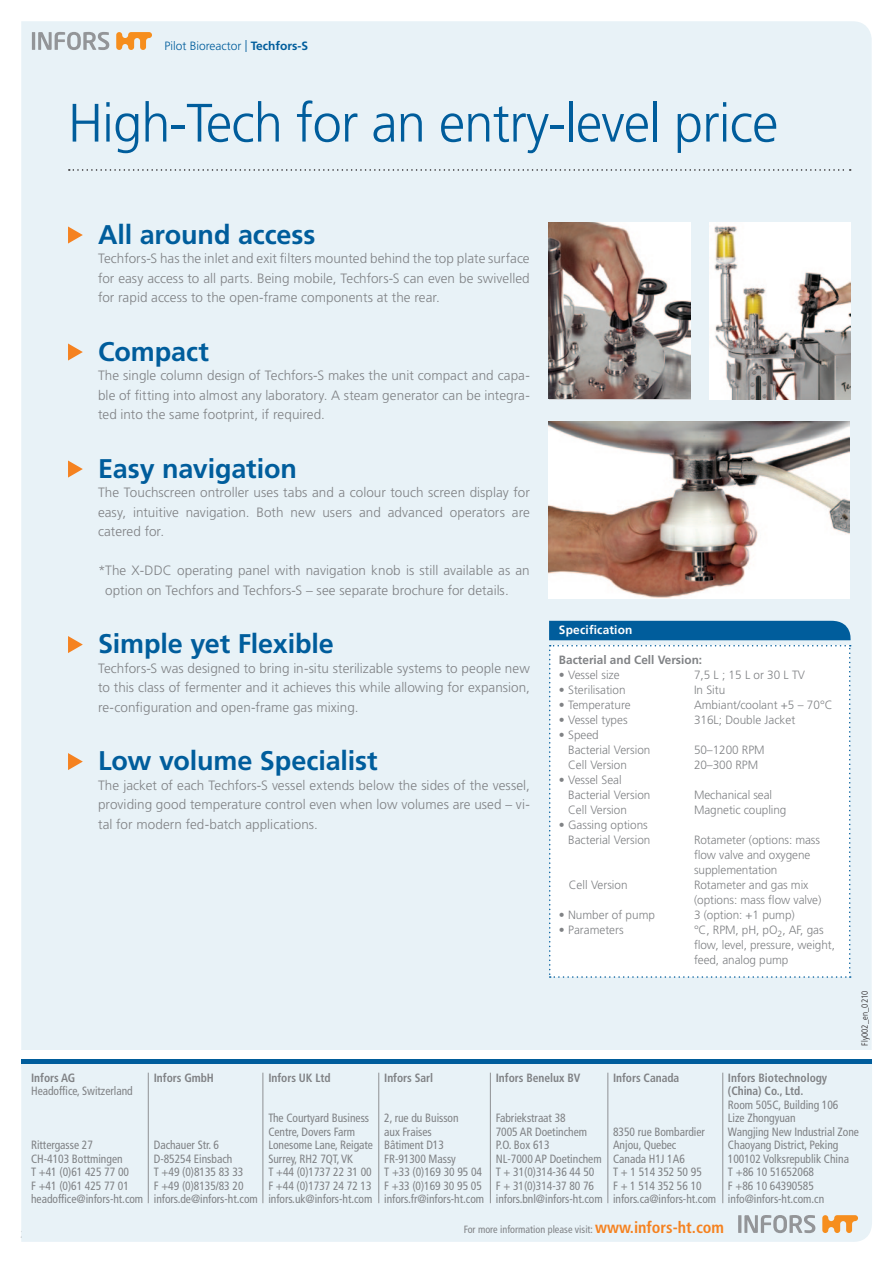
<style>
.page{position:relative;width:893px;height:1263px;background:#fff}
.page>*{position:absolute;margin:0;border:0;box-sizing:border-box;transform-origin:0 0}
.t1{font:300 54px "Frutiger LT";letter-spacing:-.015em;color:#005d9c}
.t2{font:700 27px "Frutiger LT";letter-spacing:-.005em;color:#005d9c}
.t3{font:300 13.5px/19.5px "Frutiger LT";letter-spacing:.005em;color:#808285;text-align:justify}
.t4{font:condensed 12px/13.5px "Frutiger LT";letter-spacing:-.005em;color:#808285;scale:.96 1}
.t5{font:300 12px/15px "Frutiger LT";color:#808285}
.t6{font:700 condensed 12px/13.5px "Frutiger LT";letter-spacing:-.005em;color:#808285;scale:.96 1}
.t7{font:300 12px "Frutiger LT";color:#005d9c}
.t8{font:700 12px "Frutiger LT";color:#808285}
.t9{font:700 12px "Frutiger LT";letter-spacing:.015em;color:#fff}
.t10{font:condensed 10.5px "Frutiger LT";color:#808285}
.t11{font:300 condensed 8.85px "Frutiger LT";color:#231f20}
.s1{font-weight:700}
.s2{font-weight:700;font-size:16.2px;color:#f58220}
</style>
<div class="page">
<div style="left:21px;top:21px;width:851px;height:1029px;background:#e8f2f7"></div>
<hr style="left:32px;top:32px;width:3px;height:18px;background:#939598">
<svg style="left:38px;top:32px;width:71px;height:18px"></svg>
<svg style="left:116px;top:32px;width:36px;height:18px"></svg>
<svg style="left:69px;top:169px;width:782px;height:2px;background:#c3cbcf"></svg>
<svg style="left:68px;top:226px;width:15px;height:18px"></svg>
<svg style="left:68px;top:343px;width:15px;height:18px"></svg>
<svg style="left:68px;top:460px;width:15px;height:18px"></svg>
<svg style="left:68px;top:636px;width:15px;height:17px"></svg>
<svg style="left:68px;top:753px;width:15px;height:17px"></svg>
<svg style="left:549px;top:621px;width:304px;height:357px"></svg>
<img style="left:549px;top:421px;width:301px;height:178px">
<img style="left:549px;top:222px;width:141px;height:177px">
<img style="left:709px;top:223px;width:141px;height:177px">
<div style="left:21px;top:1063px;width:851px;height:179px;background:#e8f2f7"></div>
<hr style="left:21px;top:1059px;width:851px;height:4px;background:#005d9c">
<hr style="left:148px;top:1073px;width:1px;height:130px;background:#939598">
<hr style="left:262px;top:1073px;width:1px;height:130px;background:#939598">
<hr style="left:378px;top:1073px;width:1px;height:130px;background:#939598">
<hr style="left:490px;top:1073px;width:1px;height:130px;background:#939598">
<hr style="left:607px;top:1073px;width:1px;height:130px;background:#939598">
<hr style="left:722px;top:1073px;width:1px;height:130px;background:#939598">
<hr style="left:738px;top:1215px;width:3px;height:18px;background:#939598">
<svg style="left:744px;top:1215px;width:71px;height:18px"></svg>
<svg style="left:822px;top:1215px;width:36px;height:18px"></svg>
<p class="t7" style="left:164px;top:39px;width:145px">Pilot Bioreactor | <span class="s1">Techfors-S</span></p>
<h1 class="t1" style="left:68px;top:92px;width:712px">High-Tech for an entry-level price</h1>
<h2 class="t2" style="left:98px;top:218px;width:219px">All around access</h2>
<p class="t3" style="left:98px;top:249px;width:433px">Techfors-S has the inlet and exit filters mounted behind the top plate surface for easy access to all parts. Being mobile, Techfors-S can even be swivelled for rapid access to the open-frame components at the rear.</p>
<h2 class="t2" style="left:98px;top:335px;width:112px">Compact</h2>
<p class="t3" style="left:98px;top:366px;width:433px">The single column design of Techfors-S makes the unit compact and capa&shy;ble of fitting into almost any laboratory. A steam generator can be integra&shy;ted into the same footprint, if required.</p>
<h2 class="t2" style="left:98px;top:452px;width:200px">Easy navigation</h2>
<p class="t3" style="left:98px;top:483px;width:433px">The Touchscreen ontroller uses tabs and a colour touch screen display for easy, intuitive navigation. Both new users and advanced operators are catered for.</p>
<p class="t3" style="left:105px;top:561px;width:426px;text-indent:-7px">*The X-DDC operating panel with navigation knob is still available as an option on Techfors and Techfors-S – see separate brochure for details.</p>
<h2 class="t2" style="left:98px;top:628px;width:237px">Simple yet Flexible</h2>
<p class="t3" style="left:98px;top:658px;width:433px">Techfors-S was designed to bring in-situ sterilizable systems to people new to this class of fermenter and it achieves this while allowing for expansion, re-configuration and open-frame gas mixing.</p>
<h2 class="t2" style="left:98px;top:745px;width:281px">Low volume Specialist</h2>
<p class="t3" style="left:98px;top:775px;width:433px">The jacket of each Techfors-S vessel extends below the sides of the vessel, providing good temperature control even when low volumes are used – vi&shy;tal for modern fed-batch applications.</p>
<p class="t9" style="left:559px;top:623px;width:75px">Specification</p>
<p class="t8" style="left:559px;top:653px;width:145px">Bacterial and Cell Version:</p>
<p class="t5" style="left:559px;top:667px;width:62px">• Vessel size</p>
<p class="t5" style="left:694px;top:667px;width:113px">7,5 L ; 15 L or 30 L TV</p>
<p class="t5" style="left:559px;top:682px;width:68px">• Sterilisation</p>
<p class="t5" style="left:694px;top:682px;width:33px">In Situ</p>
<p class="t5" style="left:559px;top:697px;width:73px">• Temperature</p>
<p class="t5" style="left:694px;top:697px;width:140px">Ambiant/coolant +5 – 70°C</p>
<p class="t5" style="left:559px;top:712px;width:70px">• Vessel types</p>
<p class="t5" style="left:694px;top:712px;width:103px">316L; Double Jacket</p>
<p class="t5" style="left:568px;top:727px;width:84px;text-indent:-9px">• Speed<br>Bacterial Version</p>
<p class="t5" style="left:694px;top:742px;width:72px">50–1200 RPM</p>
<p class="t5" style="left:568px;top:757px;width:60px">Cell Version</p>
<p class="t5" style="left:694px;top:757px;width:66px">20–300 RPM</p>
<p class="t5" style="left:568px;top:772px;width:84px;text-indent:-9px">• Vessel Seal<br>Bacterial Version</p>
<p class="t5" style="left:694px;top:787px;width:80px">Mechanical seal</p>
<p class="t5" style="left:568px;top:802px;width:60px">Cell Version</p>
<p class="t5" style="left:694px;top:802px;width:94px">Magnetic coupling</p>
<p class="t5" style="left:559px;top:817px;width:93px;text-align:right">• Gassing options<br>Bacterial Version</p>
<p class="t5" style="left:694px;top:832px;width:128px">Rotameter (options: mass flow valve and oxygene supplementation</p>
<p class="t5" style="left:569px;top:877px;width:60px">Cell Version</p>
<p class="t5" style="left:694px;top:877px;width:129px">Rotameter and gas mix (options: mass flow valve)</p>
<p class="t5" style="left:559px;top:907px;width:98px">• Number of pump</p>
<p class="t5" style="left:694px;top:907px;width:102px">3 (option: +1 pump)</p>
<p class="t5" style="left:559px;top:922px;width:66px">• Parameters</p>
<p class="t5" style="left:694px;top:922px;width:143px">°C, RPM, pH, pO<sub>2</sub>, AF, gas flow, level, pressure, weight, feed, analog pump</p>
<p class="t11" style="left:860px;top:1046px;width:56px;rotate:-90deg">Fly002_en_0210</p>
<p class="t6" style="left:31px;top:1071px;width:47px">Infors AG</p>
<p class="t4" style="left:31px;top:1084px;width:107px">Headoffice, Switzerland</p>
<p class="t4" style="left:31px;top:1138px;width:118px">Rittergasse 27<br>CH-4103 Bottmingen<br>T +41 (0)61 425 77 00<br>F +41 (0)61 425 77 01 headoffice@infors-ht.com</p>
<p class="t6" style="left:154px;top:1071px;width:64px">Infors GmbH</p>
<p class="t4" style="left:154px;top:1138px;width:110px">Dachauer Str. 6<br>D-85254 Einsbach<br>T +49 (0)8135 83 33<br>F +49 (0)8135/83 20 infors.de@infors-ht.com</p>
<p class="t6" style="left:268px;top:1071px;width:67px">Infors UK Ltd</p>
<p class="t4" style="left:268px;top:1111px;width:110px">The Courtyard Business<br>Centre, Dovers Farm<br>Lonesome Lane, Reigate<br>Surrey, RH2 7QT, VK<br>T +44 (0)1737 22 31 00<br>F +44 (0)1737 24 72 13 infors.uk@infors-ht.com</p>
<p class="t6" style="left:384px;top:1071px;width:53px">Infors Sarl</p>
<p class="t4" style="left:384px;top:1111px;width:106px">2, rue du Buisson<br>aux Fraises<br>Bâtiment D13<br>FR-91300 Massy<br>T +33 (0)169 30 95 04<br>F +33 (0)169 30 95 05 infors.fr@infors-ht.com</p>
<p class="t6" style="left:496px;top:1071px;width:90px">Infors Benelux BV</p>
<p class="t4" style="left:496px;top:1111px;width:113px">Fabriekstraat 38<br>7005 AR Doetinchem<br>P.O. Box 613<br>NL-7000 AP Doetinchem<br>T + 31(0)314-36 44 50<br>F + 31(0)314-37 80 76 infors.bnl@infors-ht.com</p>
<p class="t6" style="left:613px;top:1071px;width:71px">Infors Canada</p>
<p class="t4" style="left:613px;top:1125px;width:109px">8350 rue Bombardier<br>Anjou, Quebec<br>Canada H1J 1A6<br>T + 1 514 352 50 95<br>F + 1 514 352 56 10 infors.ca@infors-ht.com</p>
<p class="t6" style="left:728px;top:1071px;width:105px">Infors Biotechnology (China) Co., Ltd.</p>
<p class="t4" style="left:728px;top:1098px;width:138px">Room 505C, Building 106<br>Lize Zhongyuan<br>Wangjing New Industrial Zone<br>Chaoyang District, Peking<br>100102 Volksrepublik China<br>T +86 10 51652068<br>F +86 10 64390585 info@infors-ht.com.cn</p>
<p class="t10" style="left:464px;top:1223px;width:262px">For more information please visit: <span class="s2">www.infors-ht.com</span></p>
</div>
